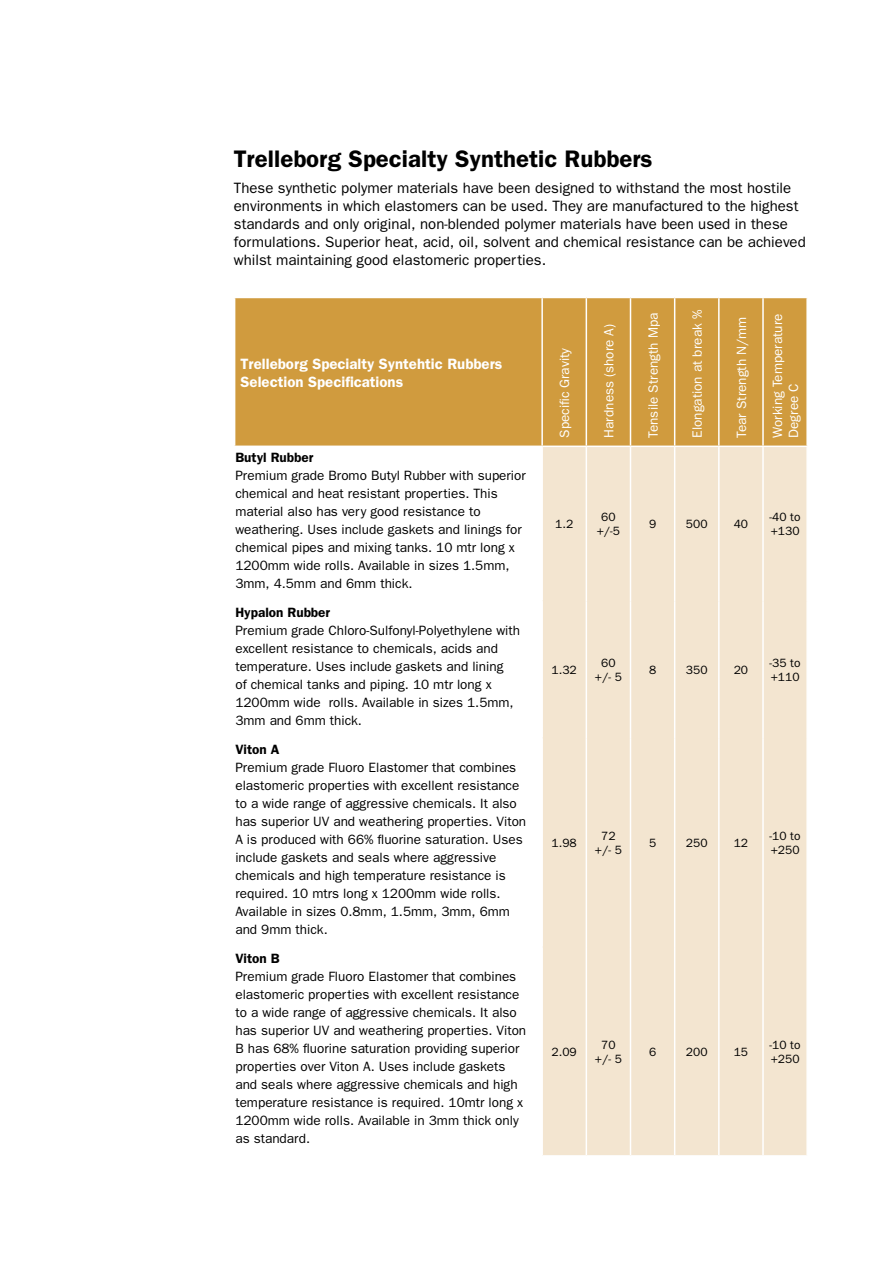
<style>
.page{position:relative;width:893px;height:1263px;background:#fff}
.page>*{position:absolute;margin:0;border:0;box-sizing:border-box;transform-origin:0 0}
.t1{font:600 24px "Franklin Gothic";color:#000}
.t2{font:15px/18px "Franklin Gothic";color:#000}
.t3{font:600 15px/18px "Franklin Gothic";color:#fff}
.t4{font:13.5px/18px "Franklin Gothic";color:#000}
.t5{font:13.5px/16.2px "Franklin Gothic";color:#fff}
.t6{font:600 13.5px "Franklin Gothic";color:#000}
.t7{font:12px/14.4px "Franklin Gothic";color:#000;text-align:center}
</style>
<div class="page">
<div style="left:235px;top:298px;width:571px;height:148px;background:#d09b3e"></div>
<div style="left:543px;top:447px;width:263px;height:708px;background:#f3e5d0"></div>
<hr style="left:541px;top:298px;width:2px;height:148px;background:#fff">
<hr style="left:586px;top:298px;width:1px;height:148px;background:#fff">
<hr style="left:630px;top:298px;width:1px;height:148px;background:#fff">
<hr style="left:674px;top:298px;width:1px;height:148px;background:#fff">
<hr style="left:718px;top:298px;width:2px;height:148px;background:#fff">
<hr style="left:762px;top:298px;width:2px;height:148px;background:#fff">
<hr style="left:586px;top:447px;width:1px;height:154px;background:#fff">
<hr style="left:630px;top:447px;width:1px;height:154px;background:#fff">
<hr style="left:674px;top:447px;width:1px;height:154px;background:#fff">
<hr style="left:718px;top:447px;width:2px;height:154px;background:#fff">
<hr style="left:586px;top:601px;width:1px;height:137px;background:#fff">
<hr style="left:630px;top:601px;width:1px;height:137px;background:#fff">
<hr style="left:674px;top:601px;width:1px;height:137px;background:#fff">
<hr style="left:718px;top:601px;width:2px;height:137px;background:#fff">
<hr style="left:586px;top:738px;width:1px;height:209px;background:#fff">
<hr style="left:630px;top:738px;width:1px;height:209px;background:#fff">
<hr style="left:674px;top:738px;width:1px;height:209px;background:#fff">
<hr style="left:718px;top:738px;width:2px;height:209px;background:#fff">
<hr style="left:586px;top:947px;width:1px;height:208px;background:#fff">
<hr style="left:630px;top:947px;width:1px;height:208px;background:#fff">
<hr style="left:674px;top:947px;width:1px;height:208px;background:#fff">
<hr style="left:718px;top:947px;width:2px;height:208px;background:#fff">
<hr style="left:762px;top:447px;width:2px;height:154px;background:#fff">
<hr style="left:762px;top:601px;width:2px;height:137px;background:#fff">
<hr style="left:762px;top:738px;width:2px;height:209px;background:#fff">
<hr style="left:762px;top:947px;width:2px;height:208px;background:#fff">
<h1 class="t1" style="left:234px;top:144px;width:420px">Trelleborg Specialty Synthetic Rubbers</h1>
<p class="t2" style="left:234px;top:179px;width:573px">These synthetic polymer materials have been designed to withstand the most hostile environments in which elastomers can be used. They are manufactured to the highest standards and only original, non-blended polymer materials have been used in these formulations. Superior heat, acid, oil, solvent and chemical resistance can be achieved whilst maintaining good elastomeric properties.</p>
<p class="t3" style="left:241px;top:354px;width:263px">Trelleborg Specialty Syntehtic Rubbers<br>Selection Specifications</p>
<p class="t5" style="left:557px;top:438px;width:91px;rotate:-90deg">Specific Gravity</p>
<p class="t5" style="left:601px;top:438px;width:115px;rotate:-90deg">Hardness (shore A)</p>
<p class="t5" style="left:645px;top:438px;width:126px;rotate:-90deg">Tensile Strength Mpa</p>
<p class="t5" style="left:689px;top:438px;width:129px;rotate:-90deg">Elongation at break %</p>
<p class="t5" style="left:733px;top:438px;width:122px;rotate:-90deg">Tear Strength N/mm</p>
<p class="t5" style="left:769px;top:438px;width:126px;rotate:-90deg">Working Temperature<br>Degree C</p>
<p class="t6" style="left:235px;top:450px;width:80px">Butyl Rubber</p>
<p class="t4" style="left:235px;top:467px;width:292px">Premium grade Bromo Butyl Rubber with superior chemical and heat resistant properties. This material also has very good resistance to weathering. Uses include gaskets and linings for chemical pipes and mixing tanks. 10 mtr long x 1200mm wide rolls. Available in sizes 1.5mm, 3mm, 4.5mm and 6mm thick.</p>
<p class="t6" style="left:235px;top:605px;width:96px">Hypalon Rubber</p>
<p class="t4" style="left:235px;top:622px;width:286px">Premium grade Chloro-Sulfonyl-Polyethylene with excellent resistance to chemicals, acids and temperature. Uses include gaskets and lining<br>of chemical tanks and piping. 10 mtr long x 1200mm wide rolls. Available in sizes 1.5mm, 3mm and 6mm thick.</p>
<p class="t6" style="left:235px;top:742px;width:46px">Viton A</p>
<p class="t4" style="left:235px;top:759px;width:292px">Premium grade Fluoro Elastomer that combines elastomeric properties with excellent resistance to a wide range of aggressive chemicals. It also has superior UV and weathering properties. Viton A is produced with 66% fluorine saturation. Uses include gaskets and seals where aggressive chemicals and high temperature resistance is required. 10 mtrs long x 1200mm wide rolls.<br>Available in sizes 0.8mm, 1.5mm, 3mm, 6mm and 9mm thick.</p>
<p class="t6" style="left:235px;top:950px;width:46px">Viton B</p>
<p class="t4" style="left:235px;top:968px;width:292px">Premium grade Fluoro Elastomer that combines elastomeric properties with excellent resistance to a wide range of aggressive chemicals. It also has superior UV and weathering properties. Viton B has 68% fluorine saturation providing superior properties over Viton A. Uses include gaskets and seals where aggressive chemicals and high temperature resistance is required. 10mtr long x 1200mm wide rolls. Available in 3mm thick only as standard.</p>
<p class="t7" style="left:555px;top:517px;width:19px">1.2</p>
<p class="t7" style="left:597px;top:510px;width:25px">60 +/-5</p>
<p class="t7" style="left:649px;top:517px;width:9px">9</p>
<p class="t7" style="left:686px;top:517px;width:23px">500</p>
<p class="t7" style="left:734px;top:517px;width:16px">40</p>
<p class="t7" style="left:770px;top:510px;width:32px;text-align:left">-40 to +130</p>
<p class="t7" style="left:552px;top:663px;width:27px">1.32</p>
<p class="t7" style="left:595px;top:656px;width:28px">60 +/- 5</p>
<p class="t7" style="left:649px;top:663px;width:9px">8</p>
<p class="t7" style="left:686px;top:663px;width:23px">350</p>
<p class="t7" style="left:734px;top:663px;width:16px">20</p>
<p class="t7" style="left:770px;top:656px;width:32px;text-align:left">-35 to +110</p>
<p class="t7" style="left:552px;top:836px;width:27px">1.98</p>
<p class="t7" style="left:595px;top:829px;width:28px">72 +/- 5</p>
<p class="t7" style="left:649px;top:836px;width:9px">5</p>
<p class="t7" style="left:686px;top:836px;width:23px">250</p>
<p class="t7" style="left:734px;top:836px;width:16px">12</p>
<p class="t7" style="left:770px;top:829px;width:32px;text-align:left">-10 to +250</p>
<p class="t7" style="left:552px;top:1045px;width:27px">2.09</p>
<p class="t7" style="left:595px;top:1037px;width:28px">70 +/- 5</p>
<p class="t7" style="left:649px;top:1045px;width:9px">6</p>
<p class="t7" style="left:686px;top:1045px;width:23px">200</p>
<p class="t7" style="left:734px;top:1045px;width:16px">15</p>
<p class="t7" style="left:770px;top:1037px;width:32px;text-align:left">-10 to +250</p>
</div>
